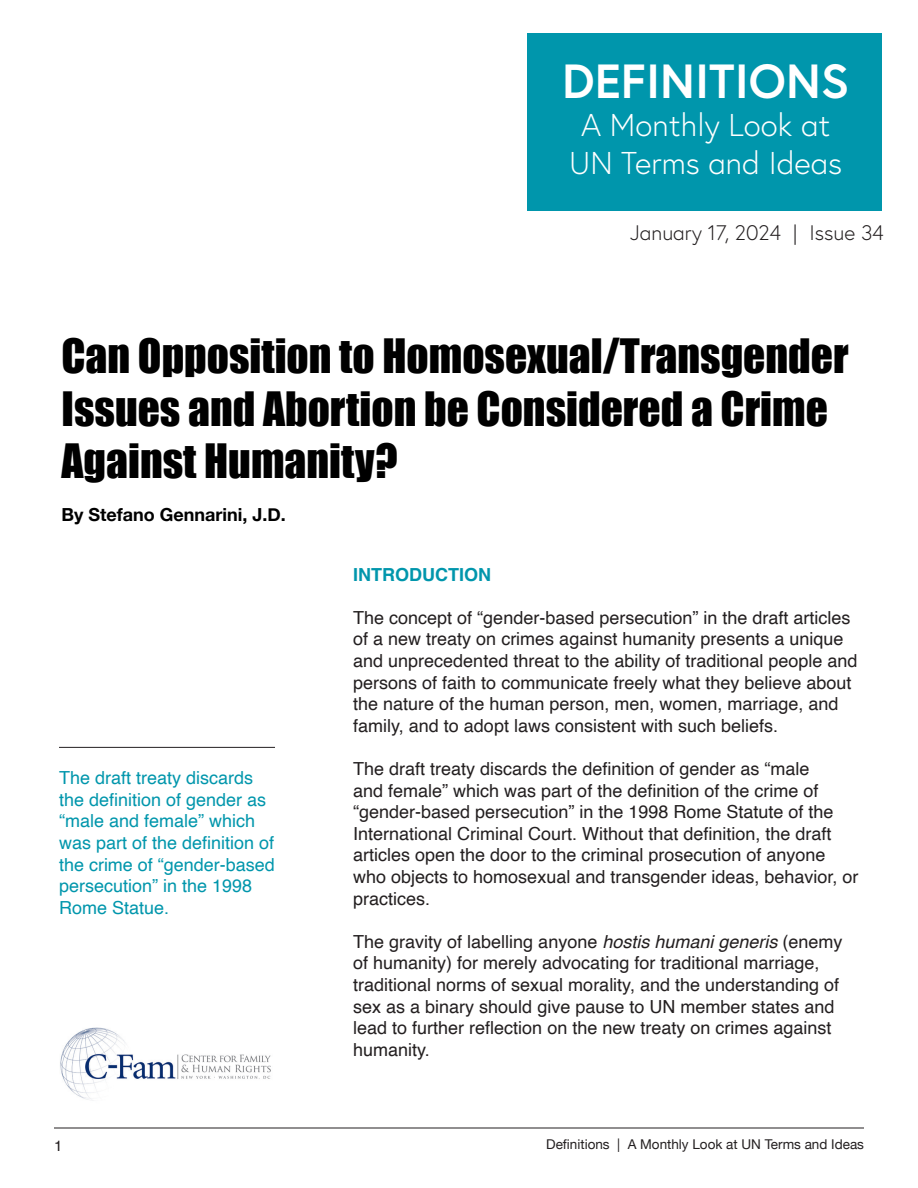
<style>
.page{position:relative;width:918px;height:1188px;background:#fff}
.page>*{position:absolute;margin:0;border:0;box-sizing:border-box;transform-origin:0 0}
.t1{font:700 47.85px "Europa";color:#fff}
.t2{font:43.5px/52.2px "Impact";color:#000}
.t3{font:300 31.5px/37.8px "Europa";color:#fff;text-align:center}
.t4{font:300 21px "Europa";color:#231f20}
.t5{font:18px/21.6px "Helvetica";color:#231f20}
.t6{font:18px/21.6px "Helvetica";color:#0096ac}
.t7{font:700 18px "Helvetica Neue";color:#000}
.t8{font:700 18px "Helvetica";color:#0096ac}
.t9{font:15px "Helvetica";color:#231f20}
.t10{font:13.5px "Helvetica Neue";color:#231f20}
.s1{font-style:italic}
</style>
<div class="page">
<hr style="left:54px;top:1128px;width:810px;height:1px;background:#231f20">
<img style="left:60px;top:1027px;width:211px;height:73px">
<div style="left:528px;top:33px;width:354px;height:177px;background:#0096ac"></div>
<hr style="left:59px;top:747px;width:216px;height:1px;background:#231f20">
<p class="t1" style="left:562px;top:48px;width:289px">DEFINITIONS</p>
<p class="t3" style="left:569px;top:105px;width:275px">A Monthly Look at<br>UN Terms and Ideas</p>
<p class="t4" style="left:630px;top:219px;width:255px">January 17, 2024 | Issue 34</p>
<p class="t2" style="left:62px;top:329px;width:789px">Can Opposition to Homosexual/Transgender<br>Issues and Abortion be Considered a Crime<br>Against Humanity?</p>
<p class="t7" style="left:62px;top:501px;width:226px">By Stefano Gennarini, J.D.</p>
<p class="t6" style="left:59px;top:768px;width:217px">The draft treaty discards the definition of gender as “male and female” which was part of the definition of the crime of “gender-based persecution” in the 1998<br>Rome Statue.</p>
<p class="t8" style="left:353px;top:563px;width:139px">INTRODUCTION</p>
<p class="t5" style="left:353px;top:607px;width:506px">The concept of “gender-based persecution” in the draft articles of a new treaty on crimes against humanity presents a unique and unprecedented threat to the ability of traditional people and persons of faith to communicate freely what they believe about the nature of the human person, men, women, marriage, and family, and to adopt laws consistent with such beliefs.</p>
<p class="t5" style="left:353px;top:758px;width:507px">The draft treaty discards the definition of gender as “male<br>and female” which was part of the definition of the crime of “gender-based persecution” in the 1998 Rome Statute of the International Criminal Court. Without that definition, the draft articles open the door to the criminal prosecution of anyone who objects to homosexual and transgender ideas, behavior, or practices.</p>
<p class="t5" style="left:353px;top:931px;width:491px">The gravity of labelling anyone <span class="s1">hostis humani generis</span> (enemy of humanity) for merely advocating for traditional marriage, traditional norms of sexual morality, and the understanding of sex as a binary should give pause to UN member states and lead to further reflection on the new treaty on crimes against humanity.</p>
<p class="t9" style="left:54px;top:1134px;width:10px">1</p>
<p class="t10" style="left:546px;top:1135px;width:319px">Definitions | A Monthly Look at UN Terms and Ideas</p>
</div>
